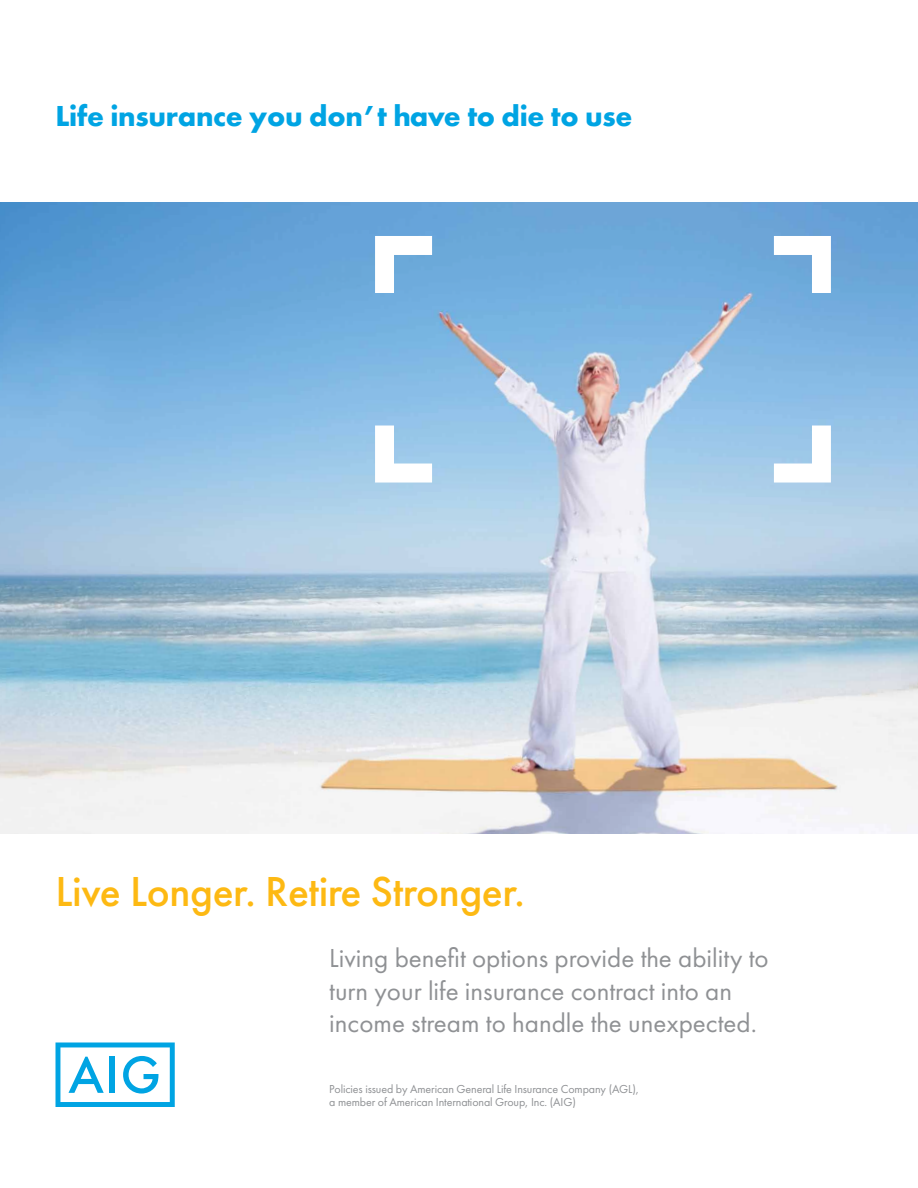
<style>
.page{position:relative;width:918px;height:1188px;background:#fff}
.page>*{position:absolute;margin:0;border:0;box-sizing:border-box;transform-origin:0 0}
.t1{font:500 43.5px "Futura PT";letter-spacing:-.01em;color:#fdb913}
.t2{font:700 30px "Futura PT";letter-spacing:-.01em;color:#00a4e3}
.t3{font:27px/32.4px "Futura PT";color:#8f9194}
.t4{font:12px/13.5px "Futura PT";letter-spacing:-.01em;color:#8f9194}
</style>
<div class="page">
<img style="left:0;top:202px;width:918px;height:631px">
<svg style="left:375px;top:236px;width:57px;height:57px"></svg>
<svg style="left:774px;top:236px;width:57px;height:57px"></svg>
<svg style="left:774px;top:426px;width:57px;height:57px"></svg>
<svg style="left:375px;top:426px;width:57px;height:57px"></svg>
<svg style="left:56px;top:1043px;width:119px;height:64px"></svg>
<div style="left:109px;top:1057px;width:6px;height:36px;background:#00a4e3"></div>
<p class="t2" style="left:56px;top:96px;width:579px">Life insurance you don’t have to die to use</p>
<h1 class="t1" style="left:56px;top:865px;width:471px">Live Longer. Retire Stronger.</h1>
<p class="t3" style="left:329px;top:942px;width:441px">Living benefit options provide the ability to turn your life insurance contract into an income stream to handle the unexpected.</p>
<p class="t4" style="left:329px;top:1082px;width:311px">Policies issued by American General Life Insurance Company (AGL), a member of American International Group, Inc. (AIG)</p>
</div>
